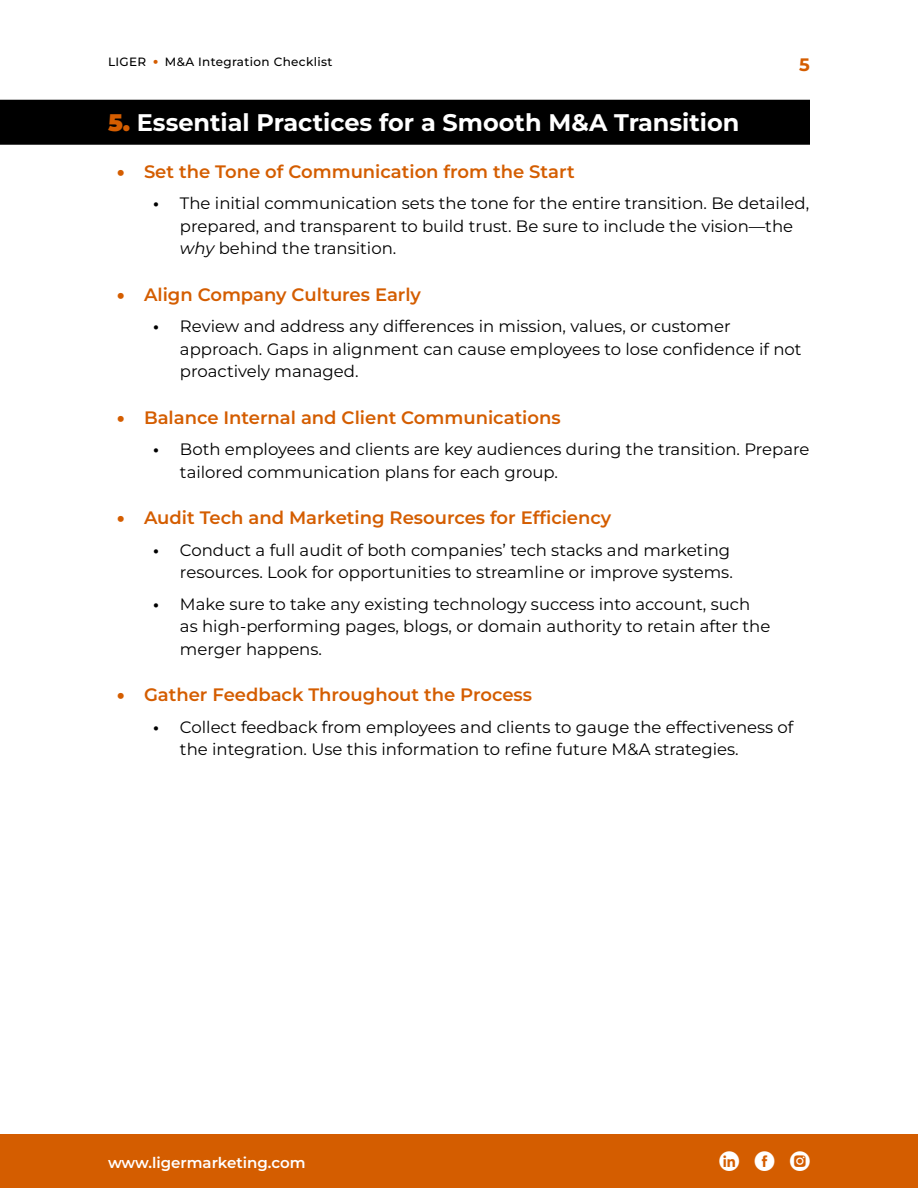
<style>
.page{position:relative;width:918px;height:1188px;background:#fff}
.page>*{position:absolute;margin:0;border:0;box-sizing:border-box;transform-origin:0 0}
.t1{font:700 24px "Montserrat";color:#fff}
.t2{font:19.65px "Liger Social Icons";color:#fff}
.t3{font:600 18px "Montserrat";color:#d45d00}
.t4{font:700 18px "Montserrat";color:#d45d00}
.t5{font:16.5px/22.5px "Montserrat";color:#000}
.t6{font:600 15px "Montserrat";color:#fff}
.t7{font:500 12px "Montserrat";letter-spacing:.03em;color:#000}
.s1{font-weight:900;color:#d45d00}
.s2{font-weight:900}
.s3{font-weight:700}
.s4{font-style:italic}
</style>
<div class="page">
<div style="left:0;top:1134px;width:918px;height:54px;background:#d45d00"></div>
<div style="left:0;top:100px;width:810px;height:45px;background:#000"></div>
<p class="t7" style="left:108px;top:53px;width:226px">LIGER <span class="s1">•</span> M&amp;A Integration Checklist</p>
<p class="t4" style="left:799px;top:52px;width:12px">5</p>
<h1 class="t1" style="left:108px;top:105px;width:633px"><span class="s1">5.</span> Essential Practices for a Smooth M&amp;A Transition</h1>
<p class="t3" style="left:117px;top:159px;width:459px"><span class="s2">•</span> Set the Tone of Communication from the Start</p>
<p class="t5" style="left:180px;top:192px;width:631px;text-indent:-27px"><span class="s3">•</span> The initial communication sets the tone for the entire transition. Be detailed, prepared, and transparent to build trust. Be sure to include the vision—the <span class="s4">why</span> behind the transition.</p>
<p class="t3" style="left:117px;top:282px;width:306px"><span class="s2">•</span> Align Company Cultures Early</p>
<p class="t5" style="left:180px;top:315px;width:623px;text-indent:-27px"><span class="s3">•</span> Review and address any differences in mission, values, or customer approach. Gaps in alignment can cause employees to lose confidence if not proactively managed.</p>
<p class="t3" style="left:117px;top:405px;width:445px"><span class="s2">•</span> Balance Internal and Client Communications</p>
<p class="t5" style="left:180px;top:438px;width:631px;text-indent:-27px"><span class="s3">•</span> Both employees and clients are key audiences during the transition. Prepare tailored communication plans for each group.</p>
<p class="t3" style="left:117px;top:505px;width:496px"><span class="s2">•</span> Audit Tech and Marketing Resources for Efficiency</p>
<p class="t5" style="left:153px;top:538px;width:581px;text-align:right"><span class="s3">•</span> Conduct a full audit of both companies’ tech stacks and marketing resources. Look for opportunities to streamline or improve systems.</p>
<p class="t5" style="left:180px;top:592px;width:592px;text-indent:-27px"><span class="s3">•</span> Make sure to take any existing technology success into account, such as high-performing pages, blogs, or domain authority to retain after the merger happens.</p>
<p class="t3" style="left:117px;top:682px;width:417px"><span class="s2">•</span> Gather Feedback Throughout the Process</p>
<p class="t5" style="left:180px;top:715px;width:615px;text-indent:-27px"><span class="s3">•</span> Collect feedback from employees and clients to gauge the effectiveness of the integration. Use this information to refine future M&amp;A strategies.</p>
<p class="t6" style="left:108px;top:1152px;width:199px">www.ligermarketing.com</p>
<p class="t2" style="left:719px;top:1153px;width:21px">●</p>
</div>
